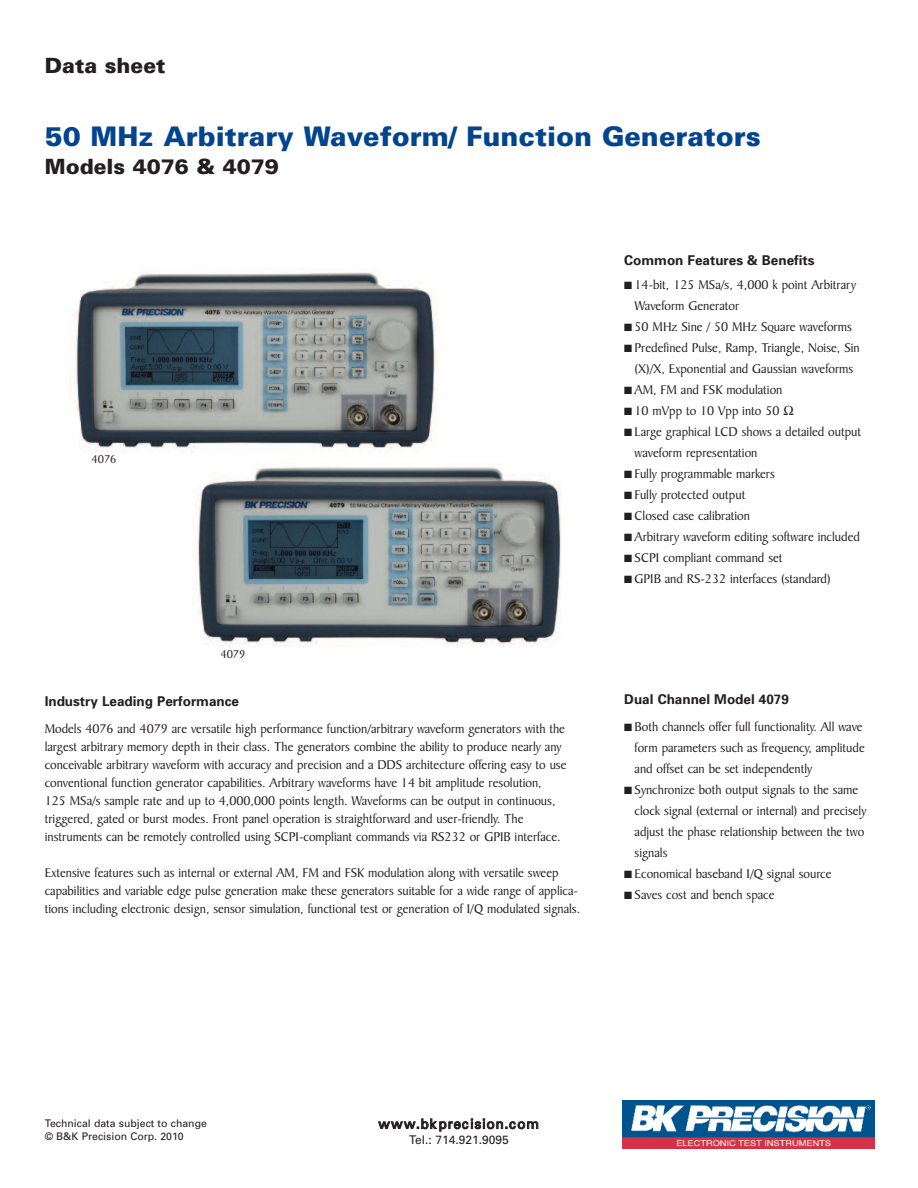
<style>
.page{position:relative;width:918px;height:1188px;background:#fff}
.page>*{position:absolute;margin:0;border:0;box-sizing:border-box;transform-origin:0 0}
.t1{font:900 27px "Univers";color:#02448d}
.t2{font:900 21px "Univers";color:#231f20}
.t3{font:13.5px/18px "Baker Signet BT";color:#231f20}
.t4{font:700 13.5px "Univers";color:#231f20}
.t5{font:13.5px "Univers";letter-spacing:.055em;color:#231f20}
.t6{font:12px "Univers";color:#231f20}
.t7{font:12px "Baker Signet BT";color:#231f20}
.t8{font:10.5px/12.6px "Univers";color:#231f20}
</style>
<div class="page">
<img style="left:74px;top:272px;width:362px;height:181px">
<img style="left:193px;top:463px;width:368px;height:184px">
<img style="left:623px;top:1101px;width:252px;height:48px">
<h2 class="t2" style="left:45px;top:57px;width:122px">Data sheet</h2>
<h1 class="t1" style="left:45px;top:127px;width:718px">50 MHz Arbitrary Waveform/ Function Generators</h1>
<h2 class="t2" style="left:45px;top:159px;width:236px">Models 4076 &amp; 4079</h2>
<p class="t7" style="left:91px;top:455px;width:27px">4076</p>
<p class="t7" style="left:220px;top:650px;width:27px">4079</p>
<p class="t4" style="left:45px;top:696px;width:196px">Industry Leading Performance</p>
<p class="t3" style="left:45px;top:721px;width:523px">Models 4076 and 4079 are versatile high performance function/arbitrary waveform generators with the largest arbitrary memory depth in their class. The generators combine the ability to produce nearly any conceivable arbitrary waveform with accuracy and precision and a DDS architecture offering easy to use conventional function generator capabilities. Arbitrary waveforms have 14 bit amplitude resolution,<br>125 MSa/s sample rate and up to 4,000,000 points length. Waveforms can be output in continuous, triggered, gated or burst modes. Front panel operation is straightforward and user-friendly. The instruments can be remotely controlled using SCPI-compliant commands via RS232 or GPIB interface.</p>
<p class="t3" style="left:45px;top:865px;width:537px">Extensive features such as internal or external AM, FM and FSK modulation along with versatile sweep capabilities and variable edge pulse generation make these generators suitable for a wide range of applica&shy;tions including electronic design, sensor simulation, functional test or generation of I/Q modulated signals.</p>
<p class="t4" style="left:624px;top:255px;width:192px">Common Features &amp; Benefits</p>
<p class="t3" style="left:635px;top:276px;width:223px;line-height:21px;text-indent:-10px">■ 14-bit, 125 MSa/s, 4,000 k point Arbitrary<br>Waveform Generator</p>
<p class="t3" style="left:624px;top:319px;width:229px">■ 50 MHz Sine / 50 MHz Square waveforms</p>
<p class="t3" style="left:624px;top:339px;width:237px;line-height:21px;text-align:center">■ Predefined Pulse, Ramp, Triangle, Noise, Sin (X)/X, Exponential and Gaussian waveforms</p>
<p class="t3" style="left:624px;top:382px;width:160px">■ AM, FM and FSK modulation</p>
<p class="t3" style="left:624px;top:403px;width:157px">■ 10 mVpp to 10 Vpp into 50</p>
<p class="t3" style="left:635px;top:423px;width:228px;line-height:21px;text-indent:-10px">■ Large graphical LCD shows a detailed output waveform representation</p>
<p class="t3" style="left:624px;top:466px;width:152px">■ Fully programmable markers</p>
<p class="t3" style="left:624px;top:487px;width:123px">■ Fully protected output</p>
<p class="t3" style="left:624px;top:508px;width:127px">■ Closed case calibration</p>
<p class="t3" style="left:624px;top:529px;width:237px">■ Arbitrary waveform editing software included</p>
<p class="t3" style="left:624px;top:550px;width:160px">■ SCPI compliant command set</p>
<p class="t3" style="left:624px;top:571px;width:208px">■ GPIB and RS-232 interfaces (standard)</p>
<p class="t4" style="left:624px;top:695px;width:166px">Dual Channel Model 4079</p>
<p class="t3" style="left:635px;top:717px;width:232px;line-height:21px;text-indent:-10px">■ Both channels offer full functionality. All wave form parameters such as frequency, amplitude and offset can be set independently</p>
<p class="t3" style="left:635px;top:780px;width:233px;line-height:21px;text-indent:-10px">■ Synchronize both output signals to the same clock signal (external or internal) and precisely adjust the phase relationship between the two signals</p>
<p class="t3" style="left:624px;top:866px;width:209px">■ Economical baseband I/Q signal source</p>
<p class="t3" style="left:624px;top:887px;width:152px">■ Saves cost and bench space</p>
<p class="t8" style="left:45px;top:1118px;width:164px">Technical data subject to change © B&amp;K Precision Corp. 2010</p>
<p class="t5" style="left:379px;top:1119px;width:162px">www.bk precision.com</p>
<p class="t6" style="left:409px;top:1135px;width:101px">Tel.: 714.921.9095</p>
</div>
